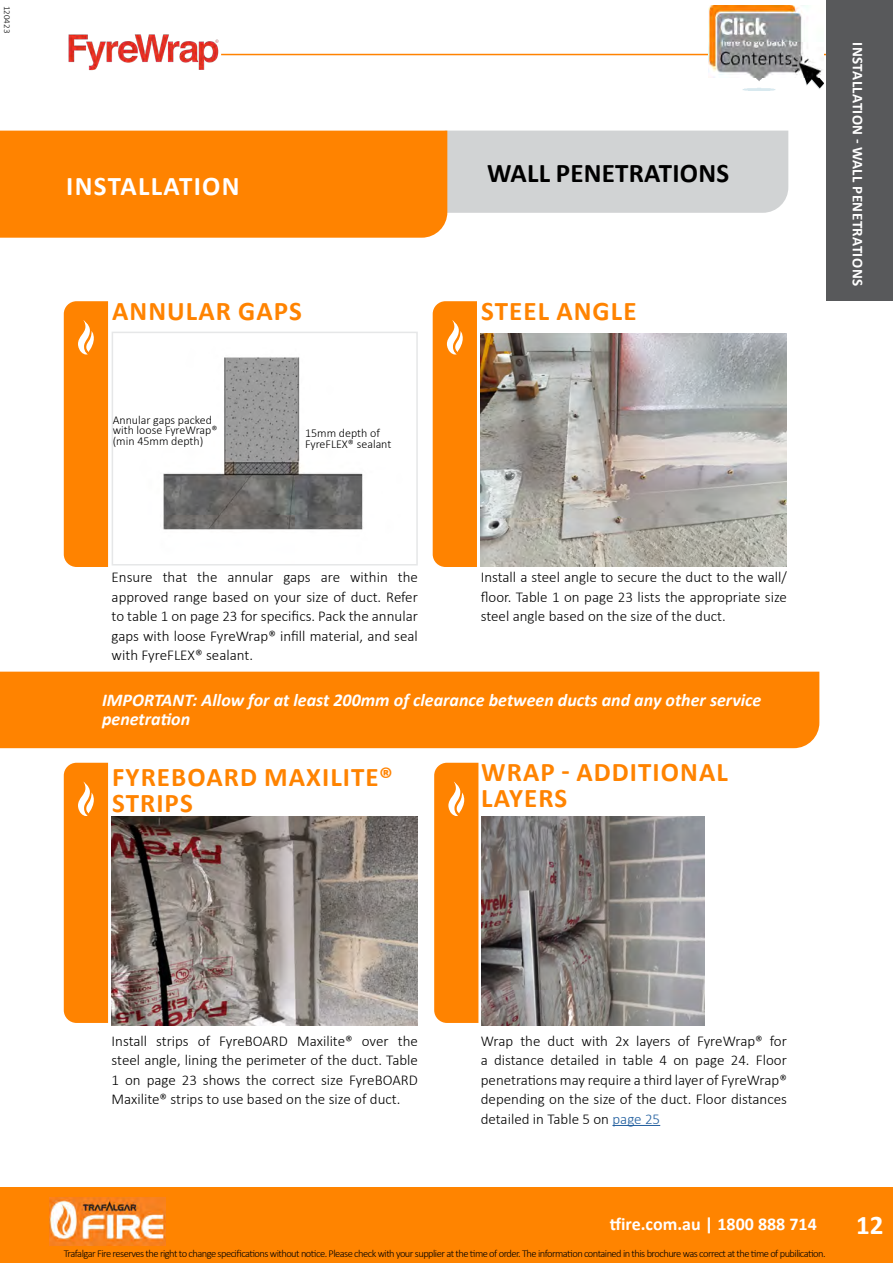
<style>
.page{position:relative;width:893px;height:1263px;background:#fff}
.page>*{position:absolute;margin:0;border:0;box-sizing:border-box;transform-origin:0 0}
.t1{font:700 27px/25.5px "Calibri";letter-spacing:.04em;color:#ff8300}
.t2{font:700 27px "Calibri";letter-spacing:.01em;color:#000}
.t3{font:700 27px "Calibri";letter-spacing:.05em;color:#fff}
.t4{font:italic 700 18px/19.5px "Calibri";color:#fff}
.t5{font:700 18px "Calibri";color:#fff}
.t6{font:300 15px/19.5px "Calibri";color:#000;text-align:justify}
.t7{font:700 15px "Calibri";letter-spacing:.03em;color:#fff}
.t8{font:300 12px/10.5px "Calibri";color:#000}
.t9{font:300 10.5px "Calibri";letter-spacing:-.05em;color:#000}
.t10{font:300 9px "Calibri";color:#000}
.s1{color:#215e9e}
</style>
<div class="page">
<img style="left:68px;top:34px;width:151px;height:36px">
<div style="left:0;top:1187px;width:893px;height:76px;background:#ff8400"></div>
<img style="left:50px;top:1197px;width:116px;height:48px">
<div style="left:447px;top:131px;width:341px;height:82px;background:#d1d3d4"></div>
<div style="left:0;top:131px;width:447px;height:107px;background:#ff8300"></div>
<hr style="left:612px;top:1125px;width:48px;height:1px;background:#215e9e">
<img style="left:481px;top:333px;width:306px;height:233px">
<img style="left:112px;top:816px;width:306px;height:209px">
<img style="left:482px;top:816px;width:222px;height:209px">
<img style="left:163px;top:357px;width:200px;height:173px">
<div style="left:112px;top:332px;width:306px;height:233px;border:2px solid #e6e7e8"></div>
<div style="left:64px;top:301px;width:44px;height:266px;background:#ff8300"></div>
<div style="left:433px;top:301px;width:44px;height:266px;background:#ff8300"></div>
<div style="left:64px;top:763px;width:44px;height:260px;background:#ff8300"></div>
<svg style="left:434px;top:763px;width:44px;height:260px;background:#ff8709"></svg>
<div style="left:0;top:672px;width:819px;height:76px;background:#ff8300"></div>
<hr style="left:221px;top:54px;width:608px;height:1px;background:#ff8300">
<img style="left:708px;top:6px;width:115px;height:84px">
<div style="left:826px;top:0;width:67px;height:300px;background:#58595b"></div>
<p class="t10" style="left:13px;top:6px;width:28px;rotate:90deg">120423</p>
<h1 class="t3" style="left:66px;top:167px;width:175px">INSTALLATION</h1>
<h1 class="t1" style="left:112px;top:298px;width:191px">ANNULAR GAPS</h1>
<p class="t8" style="left:113px;top:414px;width:106px">Annular gaps packed with loose FyreWrap® (min 45mm depth)</p>
<p class="t8" style="left:305px;top:428px;width:88px">15mm depth of<br>FyreFLEX® sealant</p>
<p class="t6" style="left:112px;top:567px;width:308px">Ensure that the annular gaps are within the approved range based on your size of duct. Refer to table 1 on page 23 for specifics. Pack the annular gaps with loose FyreWrap® infill material, and seal with FyreFLEX® sealant.</p>
<h1 class="t2" style="left:487px;top:154px;width:244px">WALL PENETRATIONS</h1>
<h1 class="t1" style="left:481px;top:298px;width:157px">STEEL ANGLE</h1>
<p class="t6" style="left:481px;top:567px;width:308px">Install a steel angle to secure the duct to the wall/ floor. Table 1 on page 23 lists the appropriate size steel angle based on the size of the duct.</p>
<p class="t4" style="left:102px;top:689px;width:661px">IMPORTANT: Allow for at least 200mm of clearance between ducts and any other service penetration</p>
<h1 class="t1" style="left:112px;top:764px;width:282px">FYREBOARD MAXILITE®<br>STRIPS</h1>
<h1 class="t1" style="left:481px;top:759px;width:248px">WRAP - ADDITIONAL<br>LAYERS</h1>
<p class="t7" style="left:868px;top:42px;width:245px;rotate:90deg">INSTALLATION - WALL PENETRATIONS</p>
<p class="t6" style="left:112px;top:1031px;width:308px">Install strips of FyreBOARD Maxilite® over the steel angle, lining the perimeter of the duct. Table 1 on page 23 shows the correct size FyreBOARD Maxilite® strips to use based on the size of duct.</p>
<p class="t6" style="left:481px;top:1031px;width:308px">Wrap the duct with 2x layers of FyreWrap® for a distance detailed in table 4 on page 24. Floor penetrations may require a third layer of FyreWrap® depending on the size of the duct. Floor distances detailed in Table 5 on <span class="s1">page 25</span></p>
<p class="t5" style="left:610px;top:1211px;width:209px">tfire.com.au | 1800 888 714</p>
<h1 class="t3" style="left:856px;top:1205px;width:29px">12</h1>
<p class="t9" style="left:64px;top:1247px;width:763px">Trafalgar Fire reserves the right to change specifications without notice. Please check with your supplier at the time of order. The information contained in this brochure was correct at the time of pubilication.</p>
</div>
